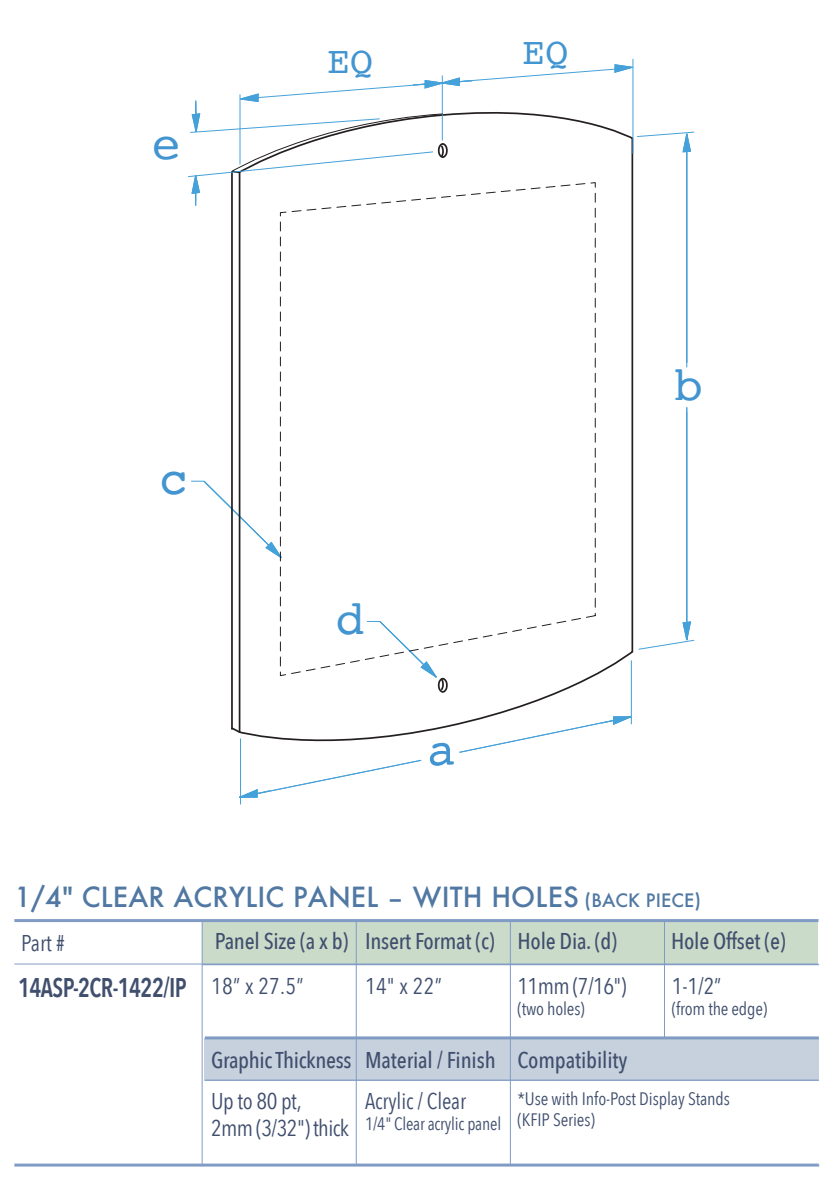
<style>
.page{position:relative;width:833px;height:1188px;background:#fff}
.page>*{position:absolute;margin:0;border:0;box-sizing:border-box;transform-origin:0 0}
.t1{font:48px "Courier";color:#4295d1}
.t2{font:37.95px "Courier";color:#4295d1}
.t3{font:500 27px "Futura";letter-spacing:.005em;color:#5078a2}
.t4{font:600 27px "Avenir Next Condensed";letter-spacing:-.025em;color:#404f6e;scale:.89 1}
.t5{font:500 22.8px "Avenir Next Condensed";letter-spacing:-.01em;color:#404f6e}
.t6{font:22.8px/27.3px "Avenir Next Condensed";letter-spacing:-.015em;color:#404f6e}
.t7{font:18px/21px "Avenir Next Condensed";letter-spacing:-.01em;color:#404f6e}
.s1{font-size:18px}
.s2{font-weight:400;font-size:22.8px}
</style>
<div class="page">
<div style="left:204px;top:1038px;width:614px;height:42px;background:#c7d1dd"></div>
<hr style="left:205px;top:1080px;width:613px;height:1px;background:#819cc4">
<div style="left:203px;top:921px;width:615px;height:42px;background:#cbdbc9"></div>
<hr style="left:14px;top:919px;width:804px;height:3px;background:#819cc4">
<hr style="left:14px;top:964px;width:804px;height:1px;background:#819cc4">
<hr style="left:202px;top:921px;width:1px;height:243px;background:#819cc4">
<hr style="left:356px;top:920px;width:1px;height:245px;background:#819cc4">
<hr style="left:664px;top:920px;width:1px;height:118px;background:#819cc4">
<hr style="left:14px;top:1164px;width:804px;height:3px;background:#819cc4">
<svg style="left:239px;top:760px;width:182px;height:38px"></svg>
<hr style="left:240px;top:739px;width:1px;height:65px;background:#45a1d9">
<hr style="left:686px;top:134px;width:1px;height:233px;background:#45a1d9">
<svg style="left:638px;top:407px;width:56px;height:242px"></svg>
<svg style="left:191px;top:481px;width:89px;height:77px"></svg>
<hr style="left:239px;top:173px;width:1px;height:559px;background:#231f20">
<hr style="left:631px;top:138px;width:2px;height:514px;background:#231f20">
<hr style="left:231px;top:172px;width:2px;height:557px;background:#231f20">
<svg style="left:238px;top:650px;width:396px;height:92px"></svg>
<svg style="left:231px;top:726px;width:11px;height:8px"></svg>
<svg style="left:367px;top:676px;width:81px;height:18px"></svg>
<svg style="left:280px;top:363px;width:315px;height:313px"></svg>
<hr style="left:205px;top:1036px;width:613px;height:3px;background:#819cc4">
<hr style="left:510px;top:920px;width:1px;height:245px;background:#819cc4">
<hr style="left:632px;top:59px;width:1px;height:95px;background:#45a1d9">
<svg style="left:188px;top:65px;width:506px;height:298px"></svg>
<svg style="left:430px;top:716px;width:202px;height:37px"></svg>
<h1 class="t1" style="left:152px;top:106px;width:30px">e</h1>
<h1 class="t1" style="left:160px;top:442px;width:30px">c</h1>
<h2 class="t2" style="left:327px;top:32px;width:47px">EQ</h2>
<h2 class="t2" style="left:522px;top:22px;width:47px">EQ</h2>
<h1 class="t1" style="left:336px;top:582px;width:30px">d</h1>
<h1 class="t1" style="left:673px;top:348px;width:30px">b</h1>
<p class="t3" style="left:14px;top:879px;width:688px">1/4" CLEAR ACRYLIC PANEL – WITH HOLES <span class="s1">(BACK PIECE)</span></p>
<p class="t6" style="left:21px;top:929px;width:45px">Part #</p>
<p class="t4" style="left:18px;top:964px;width:322px">14ASP-2CR-1422/IP <span class="s2">18” x 27.5”</span></p>
<p class="t5" style="left:215px;top:927px;width:403px">Panel Size (a x b) Insert Format (c) Hole Dia. (d)</p>
<p class="t5" style="left:671px;top:927px;width:116px">Hole Offset (e)</p>
<p class="t6" style="left:517px;top:971px;width:111px">11mm (7/16")</p>
<p class="t7" style="left:517px;top:997px;width:69px">(two holes)</p>
<p class="t5" style="left:517px;top:1046px;width:112px">Compatibility</p>
<p class="t7" style="left:517px;top:1087px;width:214px">*Use with Info-Post Display Stands (KFIP Series)</p>
<p class="t6" style="left:671px;top:971px;width:51px">1-1/2”</p>
<p class="t7" style="left:671px;top:997px;width:97px">(from the edge)</p>
<p class="t6" style="left:365px;top:971px;width:78px">14" x 22”</p>
<p class="t5" style="left:365px;top:1047px;width:132px">Material / Finish</p>
<p class="t6" style="left:365px;top:1086px;width:103px">Acrylic / Clear</p>
<p class="t7" style="left:365px;top:1112px;width:138px">1/4" Clear acrylic panel</p>
<p class="t5" style="left:211px;top:1046px;width:142px">Graphic Thickness</p>
<p class="t6" style="left:211px;top:1086px;width:139px">Up to 80 pt,<br>2mm (3/32") thick</p>
</div>
